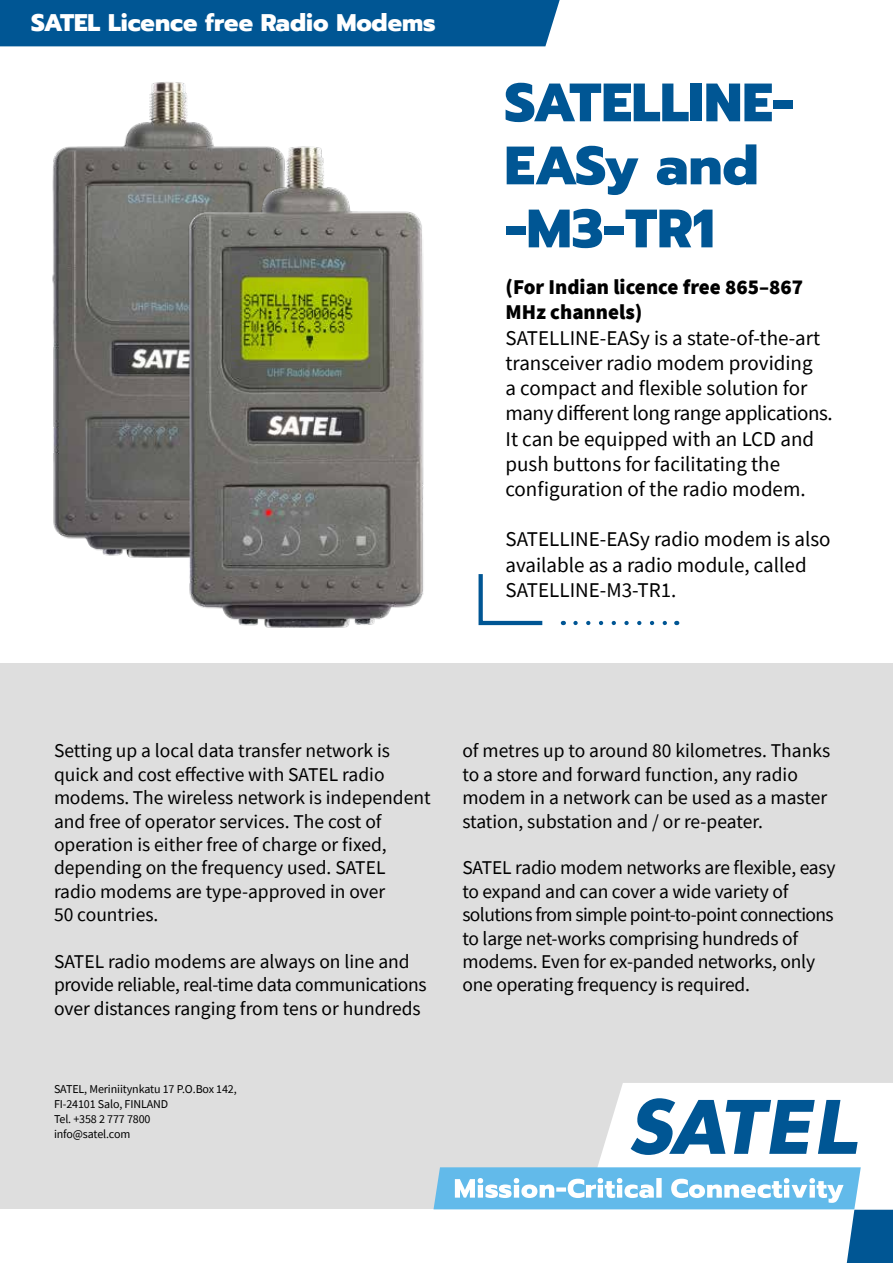
<style>
.page{position:relative;width:893px;height:1263px;background:#fff}
.page>*{position:absolute;margin:0;border:0;box-sizing:border-box;transform-origin:0 0}
.t1{font:800 54px/63px "Prompt";color:#005694}
.t2{font:800 24px "Prompt";color:#fff}
.t3{font:21px/25.2px "Source Sans Pro";color:#000}
.t4{font:900 21px/25.2px "Source Sans Pro";color:#000}
.t5{font:19.5px/23.4px "Source Sans Pro";letter-spacing:-.01em;color:#000}
.t6{font:12px/15px "Source Sans Pro";letter-spacing:-.01em;color:#000}
</style>
<div class="page">
<svg style="left:575px;top:621px;width:92px;height:4px"></svg>
<svg style="left:478px;top:574px;width:65px;height:52px"></svg>
<div style="left:0;top:663px;width:893px;height:546px;background:#dedede"></div>
<svg style="left:433px;top:1083px;width:460px;height:180px"></svg>
<div style="left:0;top:0;width:560px;height:46px;background:#005694"></div>
<img style="left:52px;top:82px;width:155px;height:476px">
<img style="left:182px;top:128px;width:242px;height:500px">
<p class="t2" style="left:31px;top:4px;width:406px">SATEL Licence free Radio Modems</p>
<h1 class="t1" style="left:504px;top:71px;width:291px">SATELLINE-<br>EASy and -M3-TR1</h1>
<p class="t4" style="left:505px;top:274px;width:299px">(For Indian licence free 865–867<br>MHz channels)</p>
<p class="t3" style="left:505px;top:325px;width:329px">SATELLINE-EASy is a state-of-the-art transceiver radio modem providing<br>a compact and flexible solution for many different long range applications.<br>It can be equipped with an LCD and push buttons for facilitating the configuration of the radio modem.</p>
<p class="t3" style="left:505px;top:527px;width:327px">SATELLINE-EASy radio modem is also available as a radio module, called<br>SATELLINE-M3-TR1.</p>
<p class="t5" style="left:54px;top:739px;width:378px">Setting up a local data transfer network is quick and cost effective with SATEL radio modems. The wireless network is independent and free of operator services. The cost of operation is either free of charge or fixed, depending on the frequency used. SATEL radio modems are type-approved in over<br>50 countries.</p>
<p class="t5" style="left:54px;top:950px;width:374px">SATEL radio modems are always on line and provide reliable, real-time data communications over distances ranging from tens or hundreds</p>
<p class="t6" style="left:54px;top:1082px;width:184px">SATEL, Meriniitynkatu 17 P.O.Box 142,<br>FI-24101 Salo, FINLAND<br>Tel. +358 2 777 7800<br>info@satel.com</p>
<p class="t5" style="left:462px;top:739px;width:369px">of metres up to around 80 kilometres. Thanks to a store and forward function, any radio modem in a network can be used as a master station, substation and / or re-peater.</p>
<p class="t5" style="left:462px;top:856px;width:375px">SATEL radio modem networks are flexible, easy to expand and can cover a wide variety of solutions from simple point-to-point connections to large net-works comprising hundreds of modems. Even for ex-panded networks, only one operating frequency is required.</p>
</div>
